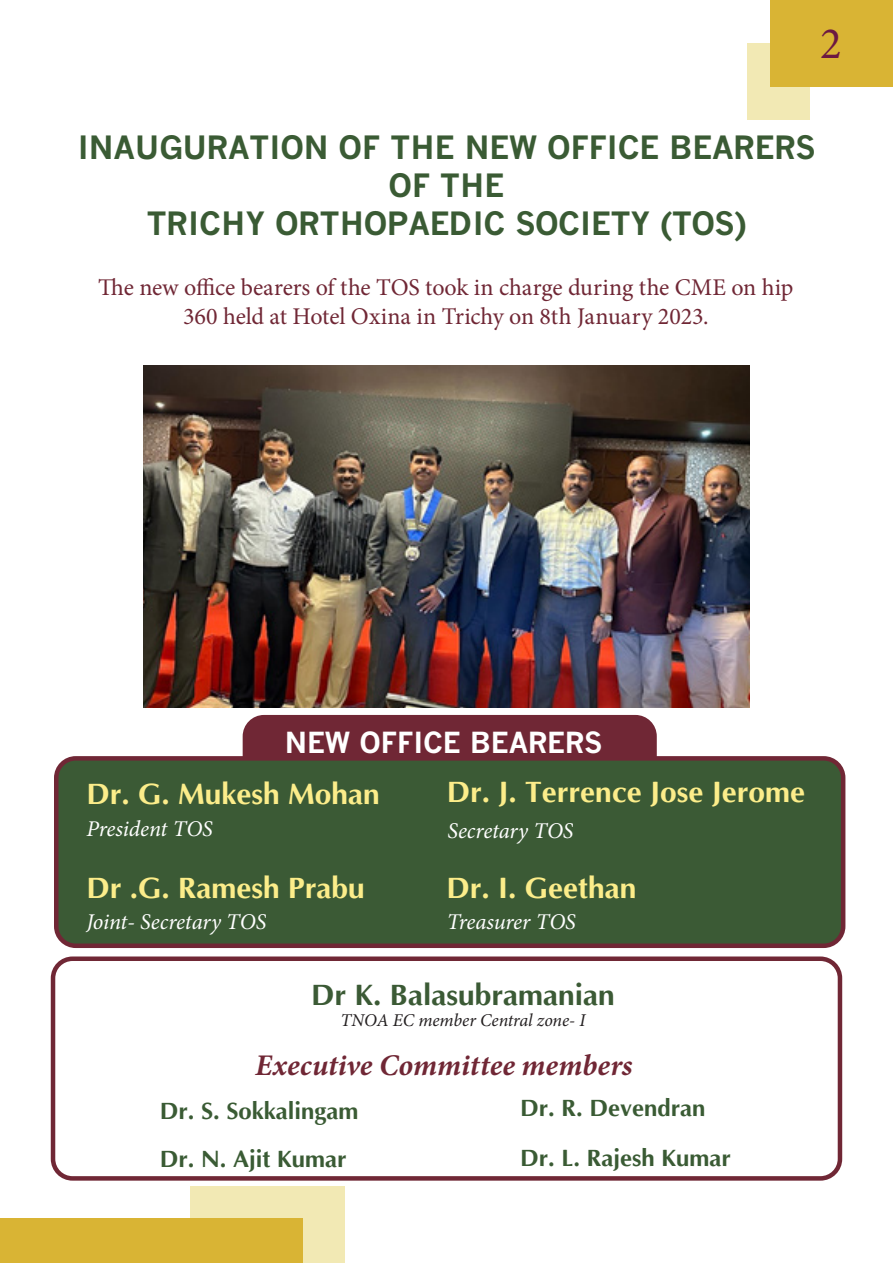
<style>
.page{position:relative;width:893px;height:1263px;background:#fff}
.page>*{position:absolute;margin:0;border:0;box-sizing:border-box;transform-origin:0 0}
.t1{font:45px "Minion Pro";color:#6c1942}
.t2{font:700 31.5px "M News Gothic";color:#3a5b34}
.t3{font:700 30px "Optima";color:#fced8a}
.t4{font:italic 700 30px "Minion Pro";color:#702735}
.t5{font:700 30px "Optima";color:#3b5a35}
.t6{font:700 28.5px "M News Gothic";color:#fff}
.t7{font:24px/28.8px "Minion Pro";letter-spacing:-.005em;color:#702735;text-align:center}
.t8{font:700 24px "Optima";color:#3a5b34}
.t9{font:italic 22.5px "Minion Pro";letter-spacing:-.005em;color:#fff}
.t10{font:italic 18px "Minion Pro";letter-spacing:-.005em;color:#231f20}
</style>
<div class="page">
<div style="left:748px;top:43px;width:62px;height:77px;background:#f2e9b4"></div>
<div style="left:770px;top:0;width:123px;height:86px;background:#d9b434"></div>
<div style="left:191px;top:1187px;width:154px;height:76px;background:#f2e9b4"></div>
<div style="left:0;top:1218px;width:302px;height:45px;background:#d9b434"></div>
<div style="left:56px;top:758px;width:787px;height:188px;background:#3b5a35;border-radius:20px"></div>
<div style="left:54px;top:756px;width:791px;height:192px;border:4px solid #702735;border-radius:20px"></div>
<div style="left:243px;top:715px;width:414px;height:43px;background:#702735"></div>
<img style="left:144px;top:365px;width:606px;height:343px">
<div style="left:51px;top:956px;width:791px;height:225px;border:4px solid #702735;border-radius:20px"></div>
<h1 class="t1" style="left:820px;top:14px;width:23px">2</h1>
<p class="t2" style="left:77px;top:128px;width:740px">INAUGURATION OF THE NEW OFFICE BEARERS</p>
<p class="t2" style="left:389px;top:166px;width:117px">OF THE</p>
<p class="t2" style="left:147px;top:204px;width:601px">TRICHY ORTHOPAEDIC SOCIETY (TOS)</p>
<p class="t7" style="left:98px;top:273px;width:697px">The new office bearers of the TOS took in charge during the CME on hip<br>360 held at Hotel Oxina in Trichy on 8th January 2023.</p>
<p class="t6" style="left:285px;top:725px;width:319px">NEW OFFICE BEARERS</p>
<p class="t3" style="left:86px;top:777px;width:295px">Dr. G. Mukesh Mohan</p>
<p class="t9" style="left:86px;top:814px;width:128px">President TOS</p>
<p class="t3" style="left:86px;top:871px;width:280px">Dr .G. Ramesh Prabu</p>
<p class="t9" style="left:86px;top:906px;width:181px">Joint- Secretary TOS</p>
<p class="t3" style="left:447px;top:775px;width:360px">Dr. J. Terrence Jose Jerome</p>
<p class="t9" style="left:447px;top:815px;width:128px">Secretary TOS</p>
<p class="t3" style="left:446px;top:871px;width:192px">Dr. I. Geethan</p>
<p class="t9" style="left:447px;top:906px;width:130px">Treasurer TOS</p>
<p class="t5" style="left:311px;top:978px;width:305px">Dr K. Balasubramanian</p>
<p class="t10" style="left:341px;top:1008px;width:246px">TNOA EC member Central zone- I</p>
<p class="t4" style="left:255px;top:1044px;width:379px">Executive Committee members</p>
<p class="t8" style="left:160px;top:1097px;width:200px">Dr. S. Sokkalingam</p>
<p class="t8" style="left:160px;top:1145px;width:188px">Dr. N. Ajit Kumar</p>
<p class="t8" style="left:520px;top:1095px;width:187px">Dr. R. Devendran</p>
<p class="t8" style="left:520px;top:1145px;width:212px">Dr. L. Rajesh Kumar</p>
</div>
